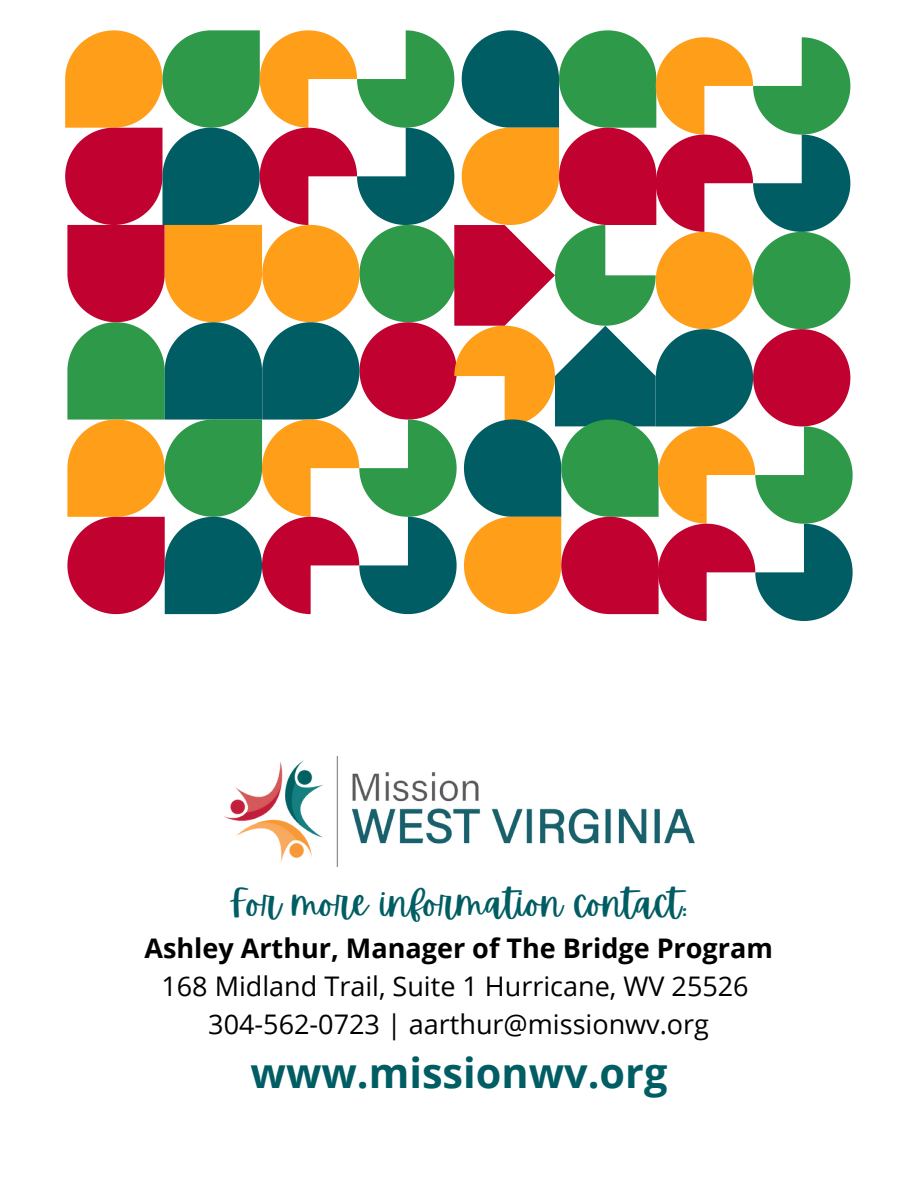
<style>
.page{position:relative;width:918px;height:1188px;background:#fff}
.page>*{position:absolute;margin:0;border:0;box-sizing:border-box;transform-origin:0 0}
.t1{font:700 41.4px "Open Sans";color:#005d63}
.t2{font:37.8px "Apricots";color:#005d63}
.t3{font:27px "Open Sans";color:#000}
.t4{font:700 27px "Open Sans";color:#000}
</style>
<div class="page">
<img style="left:223px;top:756px;width:472px;height:110px">
<svg style="left:65px;top:30px;width:788px;height:591px"></svg>
<p class="t2" style="left:230px;top:881px;width:460px">For more information contact:</p>
<p class="t4" style="left:144px;top:930px;width:630px">Ashley Arthur, Manager of The Bridge Program</p>
<p class="t3" style="left:161px;top:967px;width:589px">168 Midland Trail, Suite 1 Hurricane, WV 25526</p>
<p class="t3" style="left:208px;top:1005px;width:502px">304-562-0723 | aarthur@missionwv.org</p>
<p class="t1" style="left:251px;top:1044px;width:418px">www.missionwv.org</p>
</div>
